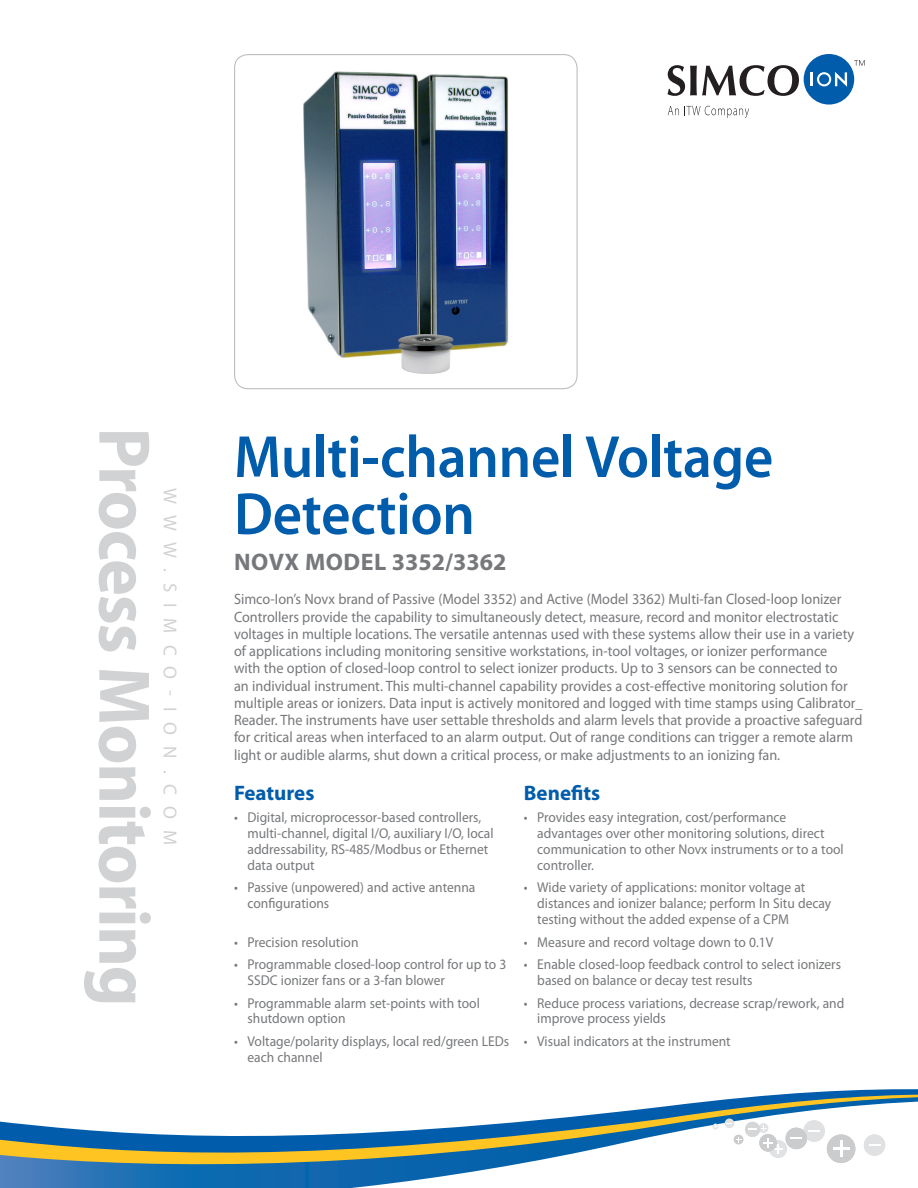
<style>
.page{position:relative;width:918px;height:1188px;background:#fff}
.page>*{position:absolute;margin:0;border:0;box-sizing:border-box;transform-origin:0 0}
.t1{font:700 73.5px "Myriad Pro";letter-spacing:-.02em;color:#d1d2d4;scale:.95 1}
.Cover__Main_head{font:600 60px/57px "Myriad Pro";letter-spacing:-.005em;color:#015dab;scale:.95 1}
.Cover__Subhead{font:700 24px "Myriad Pro";letter-spacing:.015em;color:#76787b}
.Cover__F_B_Head{font:700 21px "Myriad Pro";color:#015dab}
.t2{font:18.75px "Myriad Pro";letter-spacing:.59em;color:#d1d2d4}
.Cover__Body_Copy{font:15px/17.2px "Myriad Pro";color:#76787b;scale:.95 1}
.Cover__F_B_bullets{font:14.25px/15.8px "Myriad Pro";color:#76787b;scale:.95 1}
</style>
<div class="page">
<img style="left:303px;top:71px;width:206px;height:303px">
<div style="left:234px;top:54px;width:344px;height:335px;border:1px solid #bebfc2;border-radius:14px"></div>
<svg style="left:854px;top:60px;width:11px;height:6px"></svg>
<div style="left:804px;top:54px;width:50px;height:51px;background:#015dab;border-radius:50%"></div>
<svg style="left:811px;top:72px;width:36px;height:15px"></svg>
<svg style="left:668px;top:65px;width:131px;height:31px"></svg>
<svg style="left:668px;top:106px;width:81px;height:12px"></svg>
<svg style="left:787px;top:1089px;width:131px;height:5px"></svg>
<svg style="left:751px;top:1094px;width:167px;height:3px"></svg>
<svg style="left:0;top:1097px;width:918px;height:91px"></svg>
<div style="left:759px;top:1123px;width:9px;height:10px;background:#e1e2e4;border-radius:50%"></div>
<div style="left:803px;top:1120px;width:22px;height:22px;background:#e0e1e3;border-radius:50%"></div>
<svg style="left:808px;top:1130px;width:12px;height:1px"></svg>
<div style="left:769px;top:1140px;width:18px;height:18px;background:#e1e2e4;border-radius:50%"></div>
<div style="left:725px;top:1119px;width:9px;height:9px;background:#e1e2e4;border-radius:50%"></div>
<div style="left:745px;top:1122px;width:15px;height:15px;background:#d5d6d8;border-radius:50%"></div>
<div style="left:759px;top:1134px;width:18px;height:18px;background:#cbccce;border-radius:50%"></div>
<div style="left:786px;top:1128px;width:21px;height:21px;background:#cbccce;border-radius:50%"></div>
<div style="left:827px;top:1134px;width:28px;height:29px;background:#cbccce;border-radius:50%"></div>
<div style="left:864px;top:1134px;width:21px;height:22px;background:#e0e1e3;border-radius:50%"></div>
<svg style="left:748px;top:1126px;width:18px;height:5px"></svg>
<svg style="left:790px;top:1137px;width:12px;height:2px"></svg>
<svg style="left:869px;top:1144px;width:12px;height:2px"></svg>
<svg style="left:763px;top:1138px;width:20px;height:16px"></svg>
<svg style="left:833px;top:1141px;width:16px;height:16px"></svg>
<svg style="left:734px;top:1135px;width:9px;height:9px"></svg>
<svg style="left:713px;top:1124px;width:5px;height:5px"></svg>
<h1 class="t1" style="left:172px;top:428px;width:611px;rotate:90deg">Process Monitoring</h1>
<p class="t2" style="left:182px;top:488px;width:359px;rotate:90deg">WWW.SIMCO-ION.COM</p>
<p class="Cover__Main_head" style="left:234px;top:427px;width:569px">Multi-channel Voltage<br>Detection</p>
<p class="Cover__Subhead" style="left:234px;top:547px;width:274px">NOVX MODEL 3352/3362</p>
<p class="Cover__Body_Copy" style="left:234px;top:590px;width:663px">Simco-Ion’s Novx brand of Passive (Model 3352) and Active (Model 3362) Multi-fan Closed-loop Ionizer Controllers provide the capability to simultaneously detect, measure, record and monitor electrostatic voltages in multiple locations. The versatile antennas used with these systems allow their use in a variety of applications including monitoring sensitive workstations, in-tool voltages, or ionizer performance<br>with the option of closed-loop control to select ionizer products. Up to 3 sensors can be connected to<br>an individual instrument. This multi-channel capability provides a cost-effective monitoring solution for multiple areas or ionizers. Data input is actively monitored and logged with time stamps using Calibrator_ Reader. The instruments have user settable thresholds and alarm levels that provide a proactive safeguard for critical areas when interfaced to an alarm output. Out of range conditions can trigger a remote alarm light or audible alarms, shut down a critical process, or make adjustments to an ionizing fan.</p>
<p class="Cover__F_B_Head" style="left:234px;top:779px;width:82px">Features</p>
<p class="Cover__F_B_Head" style="left:524px;top:779px;width:78px">Benefits</p>
<p class="Cover__F_B_bullets" style="left:248px;top:810px;width:261px;text-indent:-14px">• Digital, microprocessor-based controllers, multi-channel, digital I/O, auxiliary I/O, local addressability, RS-485/Modbus or Ethernet data output</p>
<p class="Cover__F_B_bullets" style="left:537px;top:810px;width:324px;text-indent:-14px">• Provides easy integration, cost/performance advantages over other monitoring solutions, direct communication to other Novx instruments or to a tool controller.</p>
<p class="Cover__F_B_bullets" style="left:248px;top:880px;width:242px;text-indent:-14px">• Passive (unpowered) and active antenna configurations</p>
<p class="Cover__F_B_bullets" style="left:537px;top:880px;width:311px;text-indent:-14px">• Wide variety of applications: monitor voltage at distances and ionizer balance; perform In Situ decay testing without the added expense of a CPM</p>
<p class="Cover__F_B_bullets" style="left:234px;top:934px;width:133px">• Precision resolution</p>
<p class="Cover__F_B_bullets" style="left:524px;top:934px;width:264px">• Measure and record voltage down to 0.1V</p>
<p class="Cover__F_B_bullets" style="left:248px;top:956px;width:274px;text-indent:-14px">• Programmable closed-loop control for up to 3<br>SSDC ionizer fans or a 3-fan blower</p>
<p class="Cover__F_B_bullets" style="left:537px;top:956px;width:321px;text-indent:-14px">• Enable closed-loop feedback control to select ionizers based on balance or decay test results</p>
<p class="Cover__F_B_bullets" style="left:248px;top:995px;width:246px;text-indent:-14px">• Programmable alarm set-points with tool shutdown option</p>
<p class="Cover__F_B_bullets" style="left:537px;top:995px;width:325px;text-indent:-14px">• Reduce process variations, decrease scrap/rework, and improve process yields</p>
<p class="Cover__F_B_bullets" style="left:248px;top:1033px;width:277px;text-indent:-14px">• Voltage/polarity displays, local red/green LEDs each channel</p>
<p class="Cover__F_B_bullets" style="left:524px;top:1033px;width:219px">• Visual indicators at the instrument</p>
</div>
